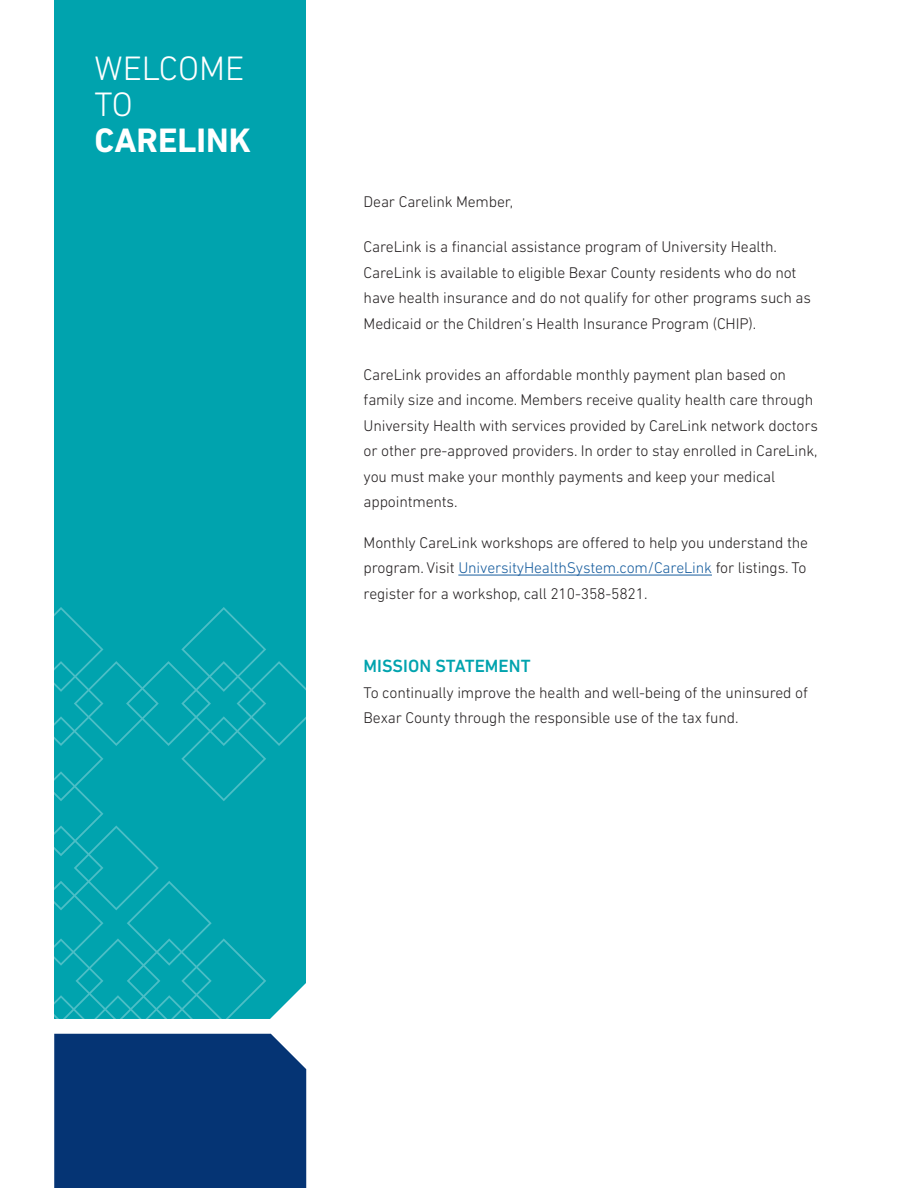
<style>
.page{position:relative;width:918px;height:1188px;background:#fff}
.page>*{position:absolute;margin:0;border:0;box-sizing:border-box;transform-origin:0 0}
.t1{font:300 34.5px/36px "DIN Next LT Pro";color:#fff}
.t2{font:500 18px "DIN Next LT Pro";color:#00a3ae}
.t3{font:300 15.75px/25.5px "DIN Next LT Pro";letter-spacing:-.01em;color:#231f20}
.s1{font-weight:700}
.s2{color:#175d9e}
</style>
<div class="page">
<hr style="left:458px;top:575px;width:254px;height:1px;background:#175d9e">
<div style="left:54px;top:0;width:252px;height:607px;background:#00a3ae"></div>
<svg style="left:54px;top:607px;width:252px;height:412px;background:#06a5af"></svg>
<div style="left:54px;top:1034px;width:252px;height:154px;background:#053474"></div>
<p class="t1" style="left:94px;top:50px;width:158px">WELCOME<br>TO<br><span class="s1">CARELINK</span></p>
<p class="t3" style="left:364px;top:188px;width:151px">Dear Carelink Member,</p>
<p class="t3" style="left:364px;top:234px;width:449px">CareLink is a fnancial assistance program of University Health.<br>CareLink is available to eligible Bexar County residents who do not have health insurance and do not qualify for other programs such as Medicaid or the Children’s Health Insurance Program (CHIP).</p>
<p class="t3" style="left:364px;top:362px;width:456px">CareLink provides an afordable monthly payment plan based on family size and income. Members receive quality health care through University Health with services provided by CareLink network doctors or other pre-approved providers. In order to stay enrolled in CareLink, you must make your monthly payments and keep your medical appointments.</p>
<p class="t3" style="left:364px;top:530px;width:446px;text-align:justify">Monthly CareLink workshops are ofered to help you understand the program. Visit <span class="s2">UniversityHealthSystem.com/CareLink</span> for listings. To register for a workshop, call 210-358-5821.</p>
<p class="t2" style="left:364px;top:656px;width:168px">MISSION STATEMENT</p>
<p class="t3" style="left:364px;top:680px;width:446px">To continually improve the health and well-being of the uninsured of<br>Bexar County through the responsible use of the tax fund.</p>
</div>
